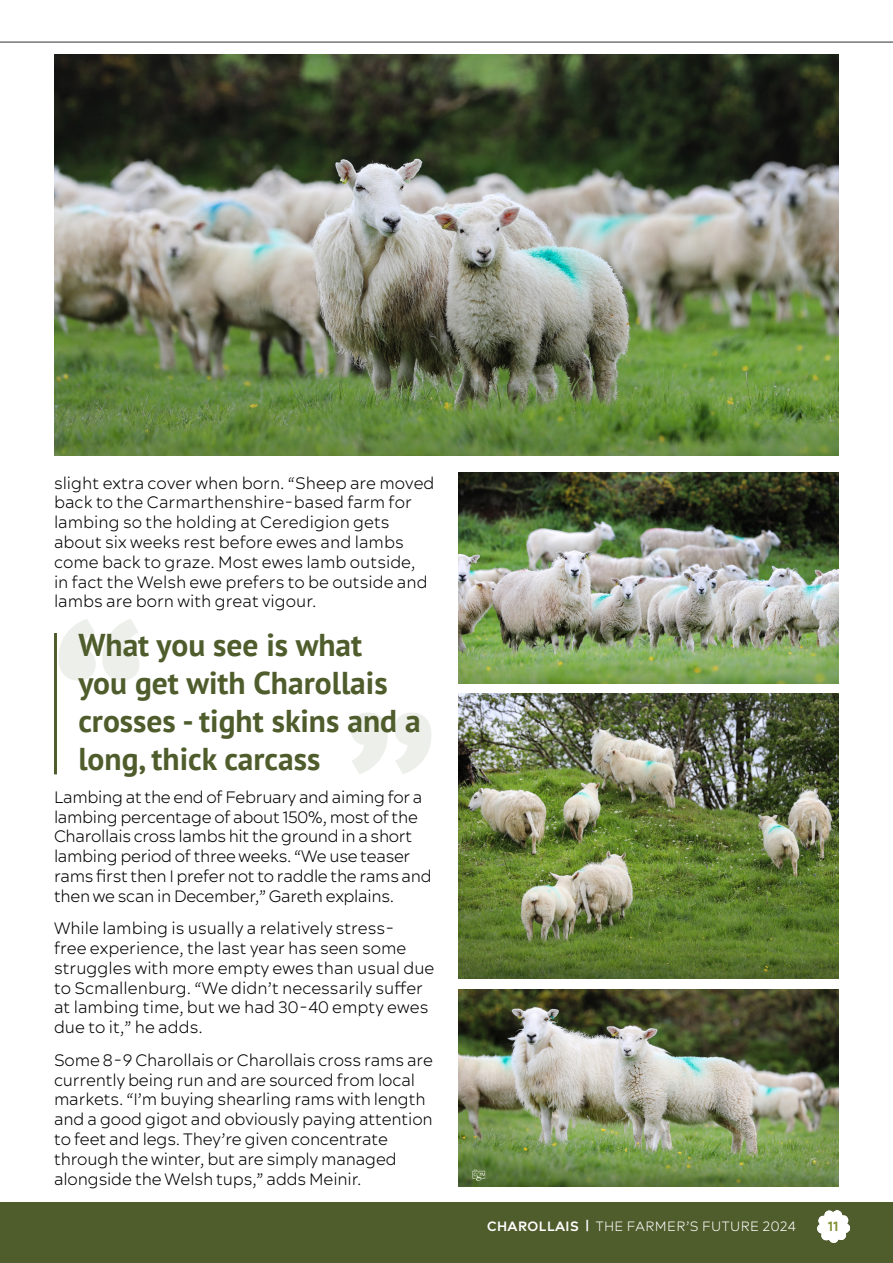
<style>
.page{position:relative;width:893px;height:1263px;background:#fff}
.page>*{position:absolute;margin:0;border:0;box-sizing:border-box;transform-origin:0 0}
.t1{font:700 31.5px/37.8px "PT Sans";color:#4f5c2c}
.t2{font:300 16.5px/19.8px "Acherus Feral";letter-spacing:-.01em;color:#000}
.t3{font:300 13.5px "Acherus Feral";letter-spacing:.03em;color:#fff}
.t4{font:700 13.5px "Acherus Feral";color:#7f902e}
.s1{font-weight:700}
</style>
<div class="page">
<div style="left:0;top:1202px;width:893px;height:61px;background:#4f5c2c"></div>
<hr style="left:0;top:42px;width:893px;height:1px;background:#2f3234">
<img style="left:817px;top:1210px;width:32px;height:32px">
<img style="left:54px;top:54px;width:785px;height:402px">
<svg style="left:59px;top:619px;width:80px;height:62px"></svg>
<hr style="left:54px;top:633px;width:3px;height:141px;background:#4f5c2c">
<svg style="left:351px;top:712px;width:80px;height:62px"></svg>
<img style="left:458px;top:472px;width:381px;height:211px">
<img style="left:458px;top:694px;width:381px;height:285px">
<img style="left:458px;top:989px;width:381px;height:197px">
<p class="t2" style="left:54px;top:472px;width:382px">slight extra cover when born. “Sheep are moved back to the Carmarthenshire-based farm for lambing so the holding at Ceredigion gets about six weeks rest before ewes and lambs come back to graze. Most ewes lamb outside,<br>in fact the Welsh ewe prefers to be outside and lambs are born with great vigour.</p>
<p class="t1" style="left:78px;top:626px;width:344px">What you see is what<br>you get with Charollais crosses - tight skins and a long, thick carcass</p>
<p class="t2" style="left:54px;top:786px;width:379px">Lambing at the end of February and aiming for a lambing percentage of about 150%, most of the Charollais cross lambs hit the ground in a short lambing period of three weeks. “We use teaser rams first then I prefer not to raddle the rams and then we scan in December,” Gareth explains.</p>
<p class="t2" style="left:54px;top:918px;width:382px">While lambing is usually a relatively stress-<br>free experience, the last year has seen some struggles with more empty ewes than usual due to Scmallenburg. “We didn’t necessarily suffer at lambing time, but we had 30-40 empty ewes due to it,” he adds.</p>
<p class="t2" style="left:54px;top:1050px;width:380px">Some 8-9 Charollais or Charollais cross rams are currently being run and are sourced from local markets. “I’m buying shearling rams with length and a good gigot and obviously paying attention to feet and legs. They’re given concentrate through the winter, but are simply managed alongside the Welsh tups,” adds Meinir.</p>
<p class="t3" style="left:487px;top:1217px;width:310px"><span class="s1">CHAROLLAIS |</span> THE FARMER’S FUTURE 2024</p>
<p class="t4" style="left:828px;top:1217px;width:12px">11</p>
</div>
